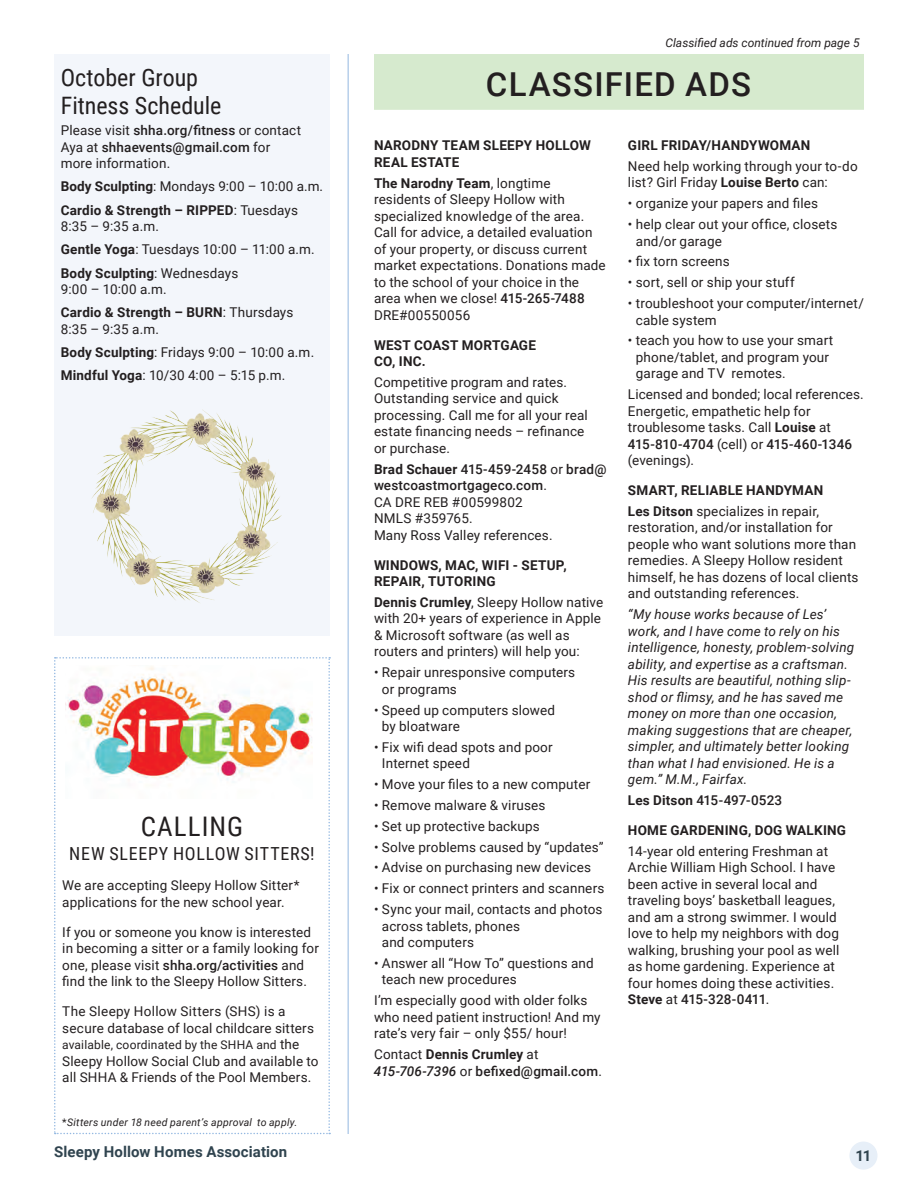
<style>
.page{position:relative;width:918px;height:1188px;background:#fff}
.page>*{position:absolute;margin:0;border:0;box-sizing:border-box;transform-origin:0 0}
.t1{font:500 33px "Roboto";letter-spacing:.035em;color:#231f20}
.t2{font:27px "Roboto Condensed";letter-spacing:.035em;color:#231f20}
.t3{font:24px/28.5px "Roboto Condensed";color:#231f20}
.t4{font:18px "Roboto Condensed";letter-spacing:.04em;color:#231f20}
.t5{font:700 15px "Roboto";letter-spacing:.005em;color:#30444f}
.t6{font:13.5px/16.5px "Roboto";letter-spacing:.01em;color:#231f20}
.t7{font:italic 13.5px/16.5px "Roboto";letter-spacing:.01em;color:#231f20}
.t8{font:700 13.5px/16.5px "Roboto";letter-spacing:.02em;color:#231f20}
.t9{font:500 13.5px/16.5px "Roboto";letter-spacing:.01em;color:#231f20}
.t10{font:12px "Roboto";letter-spacing:.015em;color:#231f20}
.t11{font:italic 12px "Roboto";color:#231f20}
.t12{font:italic 10.5px "Roboto";letter-spacing:.025em;color:#231f20}
.s1{font-weight:500}
.s2{font-weight:400}
.s3{font-weight:700}
.s4{font-size:13.5px}
.s5{font-style:normal}
.s6{font-style:italic}
</style>
<div class="page">
<div style="left:849px;top:1142px;width:29px;height:28px;background:#e7eff8;border-radius:50%"></div>
<div style="left:54px;top:54px;width:276px;height:581px;background:#f3f6fb"></div>
<svg style="left:54px;top:657px;width:276px;height:477px"></svg>
<hr style="left:348px;top:54px;width:1px;height:1080px;background:#93b8e1">
<div style="left:374px;top:54px;width:490px;height:56px;background:#d6eace"></div>
<img style="left:91px;top:409px;width:191px;height:194px">
<h3 class="t3" style="left:61px;top:62px;width:162px">October Group<br>Fitness Schedule</h3>
<p class="t6" style="left:61px;top:122px;width:242px">Please visit <span class="s1">shha.org/fitness</span> or contact<br>Aya at <span class="s1">shhaevents@gmail.com</span> for more information.</p>
<p class="t8" style="left:61px;top:175px;width:264px;line-height:23.2px">Body Sculpting<span class="s2">: Mondays 9:00 – 10:00 a.m.<br></span>Cardio &amp; Strength – RIPPED<span class="s2">: Tuesdays</span></p>
<p class="t6" style="left:61px;top:214px;width:255px;line-height:23.2px">8:35 – 9:35 a.m.<br><span class="s3">Gentle Yoga</span>: Tuesdays 10:00 – 11:00 a.m.<br><span class="s3">Body Sculpting</span>: Wednesdays</p>
<p class="t6" style="left:61px;top:277px;width:234px;line-height:23.2px">9:00 – 10:00 a.m.<br><span class="s3">Cardio &amp; Strength – BURN</span>: Thursdays</p>
<p class="t6" style="left:61px;top:317px;width:255px;line-height:23.2px">8:35 – 9:35 a.m.<br><span class="s3">Body Sculpting</span>: Fridays 9:00 – 10:00 a.m.<br><span class="s3">Mindful Yoga</span>: 10/30 4:00 – 5:15 p.m.</p>
<h2 class="t2" style="left:141px;top:808px;width:104px">CALLING</h2>
<h3 class="t4" style="left:69px;top:841px;width:247px">NEW SLEEPY HOLLOW SITTERS!</h3>
<p class="t6" style="left:62px;top:877px;width:239px">We are accepting Sleepy Hollow Sitter* applications for the new school year.</p>
<p class="t6" style="left:62px;top:923px;width:258px">If you or someone you know is interested in becoming a sitter or a family looking for one, please visit <span class="s1">shha.org/activities</span> and find the link to the Sleepy Hollow Sitters.</p>
<p class="t6" style="left:62px;top:1003px;width:253px">The Sleepy Hollow Sitters (SHS) is a secure database of local childcare sitters</p>
<p class="t10" style="left:62px;top:1037px;width:239px">available, coordinated by the SHHA and <span class="s4">the</span></p>
<p class="t6" style="left:62px;top:1052px;width:258px">Sleepy Hollow Social Club and available to all SHHA &amp; Friends of the Pool Members.</p>
<p class="t12" style="left:62px;top:1115px;width:236px"><span class="s5">*</span>Sitters under 18 need parent’s approval to apply<span class="s5">.</span></p>
<p class="t11" style="left:665px;top:34px;width:196px">Classified ads continued from page 5</p>
<h1 class="t1" style="left:486px;top:61px;width:267px">CLASSIFIED ADS</h1>
<p class="t8" style="left:374px;top:137px;width:218px">NARODNY TEAM SLEEPY HOLLOW<br>REAL ESTATE</p>
<p class="t6" style="left:374px;top:174px;width:233px"><span class="s3">The Narodny Team</span>, longtime residents of Sleepy Hollow with specialized knowledge of the area.<br>Call for advice, a detailed evaluation of your property, or discuss current market expectations. Donations made to the school of your choice in the area when we close! <span class="s1">415-265-7488<br></span>DRE#00550056</p>
<p class="t8" style="left:374px;top:336px;width:164px">WEST COAST MORTGAGE<br>CO, INC.</p>
<p class="t6" style="left:374px;top:373px;width:215px">Competitive program and rates.<br>Outstanding service and quick processing. Call me for all your real estate financing needs – refinance or purchase.</p>
<p class="t6" style="left:374px;top:460px;width:234px"><span class="s3">Brad Schauer</span> <span class="s1">415-459-2458</span> or <span class="s1">brad@ westcoastmortgageco.com</span>.<br>CA DRE REB #00599802<br>NMLS #359765.<br>Many Ross Valley references.</p>
<p class="t8" style="left:374px;top:556px;width:194px">WINDOWS, MAC, WIFI - SETUP,<br>REPAIR, TUTORING</p>
<p class="t6" style="left:374px;top:593px;width:231px"><span class="s3">Dennis Crumley</span>, Sleepy Hollow native with 20+ years of experience in Apple &amp; Microsoft software (as well as routers and printers) will help you:</p>
<p class="t6" style="left:382px;top:664px;width:195px;text-indent:-8px">• Repair unresponsive computers or programs</p>
<p class="t6" style="left:382px;top:701px;width:175px;text-indent:-8px">• Speed up computers slowed by bloatware</p>
<p class="t6" style="left:382px;top:738px;width:172px;text-indent:-8px">• Fix wifi dead spots and poor<br>Internet speed</p>
<p class="t6" style="left:374px;top:776px;width:218px">• Move your files to a new computer</p>
<p class="t6" style="left:374px;top:796px;width:173px">• Remove malware &amp; viruses</p>
<p class="t6" style="left:374px;top:817px;width:167px">• Set up protective backups</p>
<p class="t6" style="left:374px;top:838px;width:231px">• Solve problems caused by “updates”</p>
<p class="t6" style="left:374px;top:859px;width:219px">• Advise on purchasing new devices</p>
<p class="t6" style="left:374px;top:880px;width:232px">• Fix or connect printers and scanners</p>
<p class="t6" style="left:382px;top:901px;width:222px;text-indent:-8px">• Sync your mail, contacts and photos across tablets, phones<br>and computers</p>
<p class="t6" style="left:382px;top:954px;width:213px;text-indent:-8px">• Answer all “How To” questions and teach new procedures</p>
<p class="t6" style="left:374px;top:992px;width:228px">I’m especially good with older folks who need patient instruction! And my rate’s very fair – only $55/ hour!</p>
<p class="t9" style="left:374px;top:1046px;width:229px"><span class="s2">Contact</span> <span class="s3">Dennis Crumley</span> <span class="s2">at<br></span><span class="s6">415-706-7396</span> <span class="s2">or</span> befixed@gmail.com<span class="s2">.</span></p>
<p class="t8" style="left:628px;top:137px;width:184px">GIRL FRIDAY/HANDYWOMAN</p>
<p class="t6" style="left:628px;top:157px;width:231px">Need help working through your to-do list? Girl Friday <span class="s3">Louise Berto</span> can:</p>
<p class="t6" style="left:628px;top:195px;width:192px">• organize your papers and files</p>
<p class="t6" style="left:636px;top:216px;width:203px;text-indent:-8px">• help clear out your office, closets and/or garage</p>
<p class="t6" style="left:628px;top:253px;width:103px">• fix torn screens</p>
<p class="t6" style="left:628px;top:274px;width:168px">• sort, sell or ship your stuff</p>
<p class="t6" style="left:636px;top:294px;width:230px;text-indent:-8px">• troubleshoot your computer/internet/ cable system</p>
<p class="t6" style="left:636px;top:332px;width:199px;text-indent:-8px">• teach you how to use your smart phone/tablet, and program your garage and TV remotes.</p>
<p class="t6" style="left:628px;top:386px;width:237px">Licensed and bonded; local references.<br>Energetic, empathetic help for troublesome tasks. Call <span class="s3">Louise</span> at<br><span class="s1">415-810-4704</span> (cell) or <span class="s1">415-460-1346 </span>(evenings).</p>
<p class="t8" style="left:628px;top:479px;width:197px;line-height:20.9px">SMART, RELIABLE HANDYMAN<br>Les Ditson <span class="s2">specializes in repair,</span></p>
<p class="t6" style="left:628px;top:519px;width:232px">restoration, and/or installation for people who want solutions more than remedies. A Sleepy Hollow resident himself, he has dozens of local clients and outstanding references.</p>
<p class="t7" style="left:628px;top:606px;width:228px">“My house works because of Les’ work, and I have come to rely on his intelligence, honesty, problem‐solving ability, and expertise as a craftsman.<br>His results are beautiful, nothing slip‐ shod or flimsy, and he has saved me money on more than one occasion, making suggestions that are cheaper, simpler, and ultimately better looking than what I had envisioned. He is a gem.” M.M., Fairfax.</p>
<p class="t9" style="left:628px;top:791px;width:156px"><span class="s3">Les Ditson</span> 415-497-0523</p>
<p class="t8" style="left:628px;top:821px;width:220px">HOME GARDENING, DOG WALKING</p>
<p class="t6" style="left:628px;top:842px;width:213px">14-year old entering Freshman at<br>Archie William High School. I have been active in several local and traveling boys’ basketball leagues, and am a strong swimmer. I would love to help my neighbors with dog walking, brushing your pool as well as home gardening. Experience at four homes doing these activities.<br><span class="s3">Steve</span> at <span class="s1">415-328-0411</span>.</p>
<p class="t5" style="left:54px;top:1141px;width:235px">Sleepy Hollow Homes Association</p>
<p class="t5" style="left:855px;top:1145px;width:18px">11</p>
</div>
